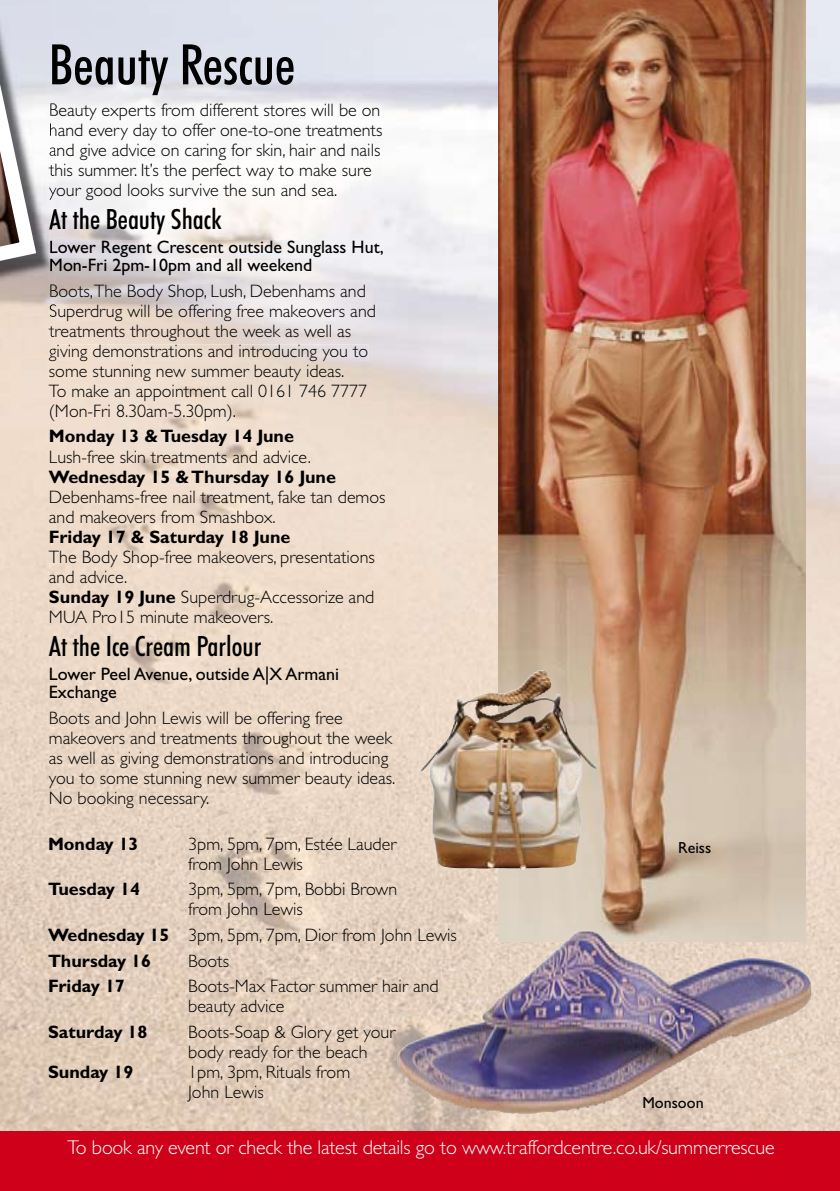
<style>
.page{position:relative;width:840px;height:1191px;background:#fff}
.page>*{position:absolute;margin:0;border:0;box-sizing:border-box;transform-origin:0 0}
.t1{font:500 condensed 56px "Futura BT";color:#000}
.t2{font:500 condensed 28px "Futura BT";color:#000}
.t3{font:300 20px "Gill Sans";letter-spacing:-.01em;color:#fff}
.t4{font:300 18px/20px "Gill Sans";color:#000}
.t5{font:700 18px "Gill Sans";color:#000}
.t6{font:18px/18px "Gill Sans";color:#000}
.t7{font:16px "Gill Sans";color:#000}
.s1{font-weight:700}
</style>
<div class="page">
<img style="left:0;top:0;width:839px;height:1131px">
<img style="left:54px;top:44px;width:239px;height:51px">
<img style="left:54px;top:103px;width:326px;height:17px">
<img style="left:54px;top:123px;width:328px;height:17px">
<img style="left:54px;top:143px;width:326px;height:17px">
<img style="left:54px;top:163px;width:317px;height:17px">
<img style="left:54px;top:183px;width:282px;height:17px">
<img style="left:54px;top:208px;width:167px;height:27px">
<img style="left:54px;top:241px;width:328px;height:16px">
<img style="left:54px;top:259px;width:258px;height:16px">
<img style="left:54px;top:284px;width:312px;height:17px">
<img style="left:54px;top:304px;width:322px;height:17px">
<img style="left:54px;top:324px;width:297px;height:17px">
<img style="left:49px;top:344px;width:319px;height:17px">
<div style="left:0;top:1131px;width:839px;height:60px;background:#cf0019"></div>
<img style="left:498px;top:0;width:307px;height:930px">
<img style="left:533px;top:670px;width:63px;height:116px">
<img style="left:397px;top:930px;width:415px;height:182px">
<img style="left:0;top:0;width:54px;height:358px">
<img style="left:52px;top:44px;width:2px;height:51px">
<img style="left:50px;top:103px;width:4px;height:17px">
<img style="left:50px;top:123px;width:4px;height:17px">
<img style="left:50px;top:143px;width:4px;height:17px">
<img style="left:49px;top:163px;width:5px;height:17px">
<img style="left:49px;top:183px;width:5px;height:17px">
<img style="left:49px;top:208px;width:5px;height:27px">
<img style="left:50px;top:241px;width:4px;height:16px">
<img style="left:50px;top:259px;width:4px;height:16px">
<img style="left:50px;top:284px;width:4px;height:17px">
<img style="left:50px;top:304px;width:4px;height:17px">
<img style="left:49px;top:324px;width:5px;height:17px">
<img style="left:49px;top:344px;width:5px;height:14px">
<svg style="left:0;top:0;width:44px;height:348px"></svg>
<h1 class="t1" style="left:49px;top:30px;width:248px">Beauty Rescue</h1>
<p class="t4" style="left:49px;top:100px;width:335px">Beauty experts from different stores will be on hand every day to offer one-to-one treatments and give advice on caring for skin, hair and nails this summer. It’s the perfect way to make sure your good looks survive the sun and sea.</p>
<h2 class="t2" style="left:49px;top:202px;width:174px">At the Beauty Shack</h2>
<p class="t6" style="left:49px;top:238px;width:336px">Lower Regent Crescent outside Sunglass Hut,<br>Mon-Fri 2pm-10pm and all weekend</p>
<p class="t4" style="left:49px;top:281px;width:328px">Boots,The Body Shop, Lush, Debenhams and Superdrug will be offering free makeovers and treatments throughout the week as well as giving demonstrations and introducing you to some stunning new summer beauty ideas.<br>To make an appointment call 0161 746 7777 (Mon-Fri 8.30am-5.30pm).</p>
<p class="t5" style="left:49px;top:426px;width:246px">Monday 13 &amp; Tuesday 14 June</p>
<p class="t4" style="left:49px;top:447px;width:263px">Lush-free skin treatments and advice.</p>
<p class="t5" style="left:49px;top:466px;width:288px">Wednesday 15 &amp; Thursday 16 June</p>
<p class="t4" style="left:49px;top:487px;width:338px">Debenhams-free nail treatment, fake tan demos and makeovers from Smashbox.</p>
<p class="t5" style="left:49px;top:526px;width:243px">Friday 17 &amp; Saturday 18 June</p>
<p class="t4" style="left:49px;top:547px;width:327px">The Body Shop-free makeovers, presentations and advice.<br><span class="s1">Sunday 19 June</span> Superdrug-Accessorize and<br>MUA Pro15 minute makeovers.</p>
<h2 class="t2" style="left:49px;top:629px;width:214px">At the Ice Cream Parlour</h2>
<p class="t6" style="left:49px;top:665px;width:291px">Lower Peel Avenue, outside A|X Armani<br>Exchange</p>
<p class="t4" style="left:49px;top:708px;width:348px">Boots and John Lewis will be offering free makeovers and treatments throughout the week as well as giving demonstrations and introducing you to some stunning new summer beauty ideas.<br>No booking necessary.</p>
<p class="t5" style="left:48px;top:832px;width:92px">Monday 13</p>
<p class="t4" style="left:188px;top:833px;width:210px">3pm, 5pm, 7pm, Estée Lauder from John Lewis</p>
<p class="t5" style="left:48px;top:878px;width:93px">Tuesday 14</p>
<p class="t4" style="left:188px;top:879px;width:210px">3pm, 5pm, 7pm, Bobbi Brown from John Lewis</p>
<p class="t4" style="left:48px;top:922px;width:410px;line-height:25.6px"><span class="s1">Wednesday 15</span> 3pm, 5pm, 7pm, Dior from John Lewis<br><span class="s1">Thursday 16</span></p>
<p class="t4" style="left:188px;top:950px;width:42px">Boots</p>
<p class="t7" style="left:677px;top:838px;width:35px">Reiss</p>
<p class="t5" style="left:48px;top:975px;width:78px">Friday 17</p>
<p class="t4" style="left:188px;top:976px;width:252px">Boots-Max Factor summer hair and beauty advice</p>
<p class="t5" style="left:48px;top:1021px;width:101px">Saturday 18</p>
<p class="t4" style="left:188px;top:1022px;width:208px">Boots-Soap &amp; Glory get your body ready for the beach</p>
<p class="t5" style="left:48px;top:1061px;width:87px">Sunday 19</p>
<p class="t4" style="left:188px;top:1062px;width:163px">1pm, 3pm, Rituals from<br>John Lewis</p>
<p class="t3" style="left:67px;top:1136px;width:708px">To book any event or check the latest details go to www.traffordcentre.co.uk/summerrescue</p>
<p class="t7" style="left:642px;top:1093px;width:63px">Monsoon</p>
</div>
